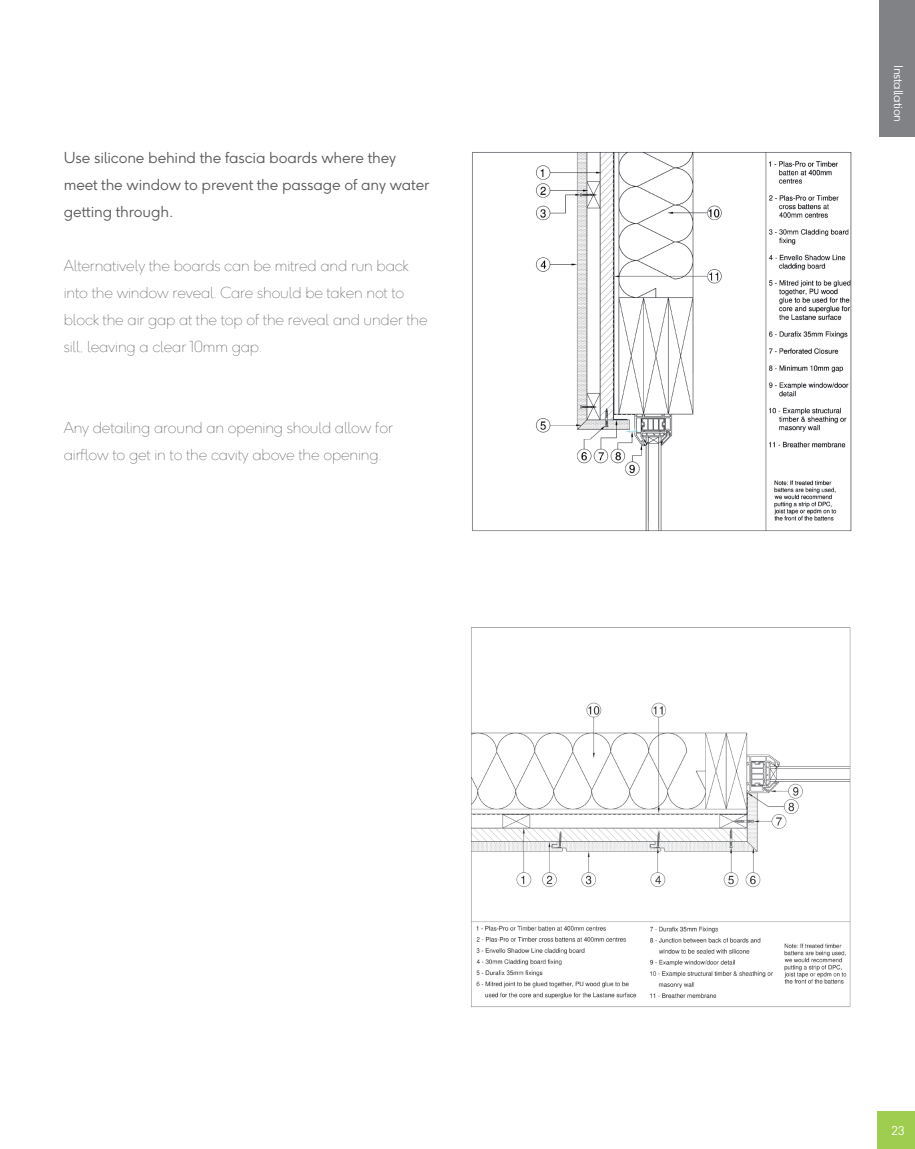
<style>
.page{position:relative;width:915px;height:1149px;background:#fff}
.page>*{position:absolute;margin:0;border:0;box-sizing:border-box;transform-origin:0 0}
.t1{font:100 15px/27px "F37 Ginger";letter-spacing:-.01em;color:#57585a}
.t2{font:300 15px/27px "F37 Ginger";letter-spacing:-.01em;color:#57585a}
.t3{font:300 12px "F37 Ginger";letter-spacing:-.025em;color:#fff}
</style>
<div class="page">
<div style="left:878px;top:0;width:36px;height:136px;background:#808285"></div>
<div style="left:877px;top:1110px;width:37px;height:38px;background:#9ecd4f"></div>
<img style="left:472px;top:151px;width:380px;height:381px">
<img style="left:471px;top:627px;width:380px;height:380px">
<p class="t2" style="left:64px;top:144px;width:367px">Use silicone behind the fascia boards where they meet the window to prevent the passage of any water getting through.</p>
<p class="t1" style="left:64px;top:252px;width:365px">Alternatively the boards can be mitred and run back into the window reveal. Care should be taken not to block the air gap at the top of the reveal and under the sill, leaving a clear 10mm gap.</p>
<p class="t1" style="left:64px;top:414px;width:330px">Any detailing around an opening should allow for airflow to get in to the cavity above the opening.</p>
<p class="t3" style="left:905px;top:65px;width:59px;rotate:90deg">Installation</p>
<p class="t3" style="left:891px;top:1122px;width:15px">23</p>
</div>
